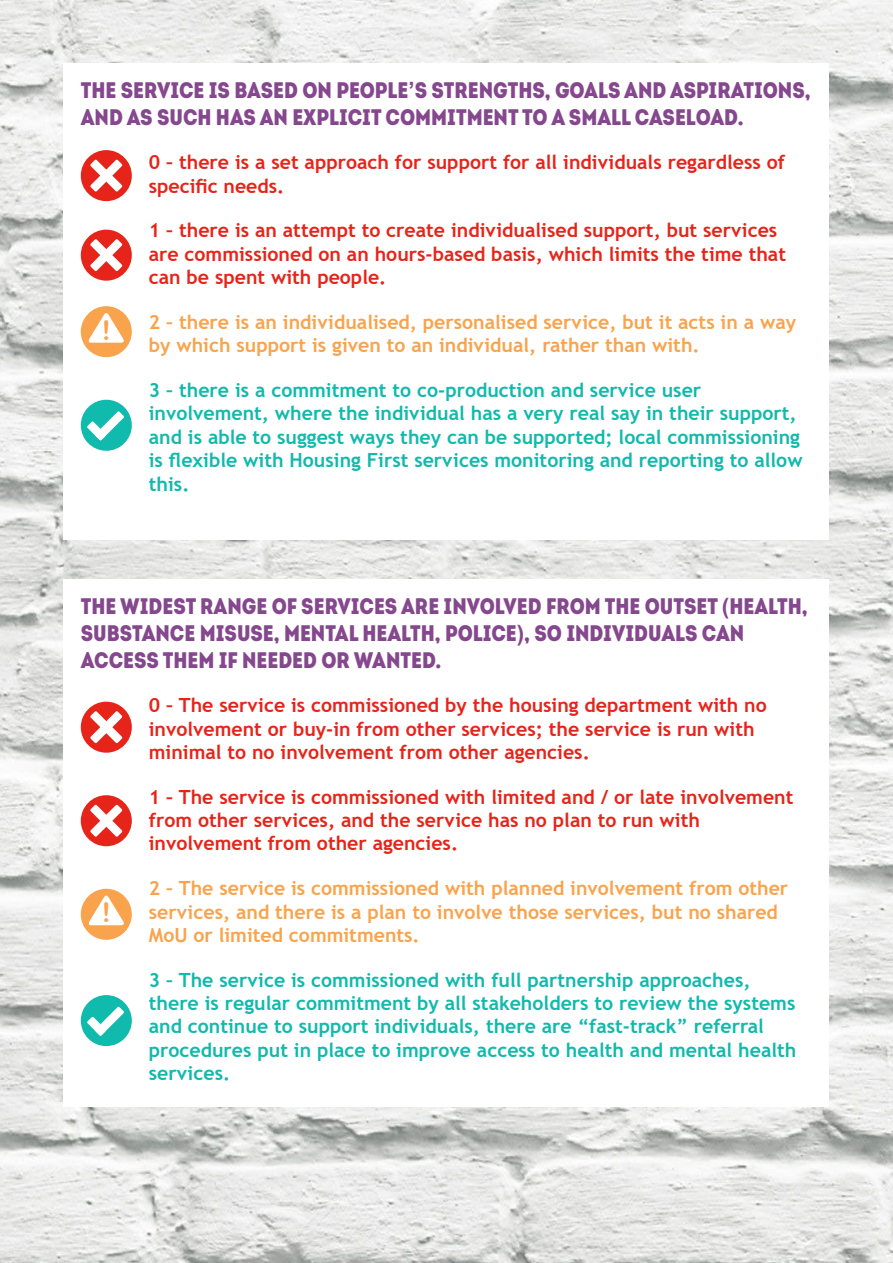
<style>
.page{position:relative;width:893px;height:1263px;background:#fff}
.page>*{position:absolute;margin:0;border:0;box-sizing:border-box;transform-origin:0 0}
.t1{font:27px "Arial Rounded MT Bold";color:#f9a34c}
.t2{font:22.5px/27px "Intro Cond Black Free";color:#85478d}
.t3{font:700 19.5px/23.4px "Trebuchet MS";color:#e72419}
.t4{font:700 19.5px/23.4px "Trebuchet MS";color:#10baac}
.t5{font:700 19.5px/23.4px "Trebuchet MS";color:#f9a34c}
.s1{font-family:"Arial";font-weight:700}
</style>
<div class="page">
<img style="left:0;top:0;width:893px;height:1263px">
<div style="left:64px;top:64px;width:765px;height:476px;background:#fff"></div>
<div style="left:64px;top:580px;width:765px;height:527px;background:#fff"></div>
<div style="left:81px;top:400px;width:51px;height:51px;background:#10baac;border-radius:50%"></div>
<svg style="left:87px;top:411px;width:37px;height:30px"></svg>
<div style="left:81px;top:230px;width:51px;height:51px;background:#e72419;border-radius:50%"></div>
<svg style="left:90px;top:239px;width:33px;height:32px"></svg>
<div style="left:81px;top:306px;width:51px;height:51px;background:#f9a34c;border-radius:50%"></div>
<svg style="left:87px;top:311px;width:39px;height:32px"></svg>
<div style="left:81px;top:150px;width:51px;height:51px;background:#e72419;border-radius:50%"></div>
<svg style="left:90px;top:159px;width:33px;height:33px"></svg>
<div style="left:81px;top:995px;width:51px;height:51px;background:#10baac;border-radius:50%"></div>
<svg style="left:87px;top:1006px;width:37px;height:30px"></svg>
<div style="left:81px;top:795px;width:51px;height:51px;background:#e72419;border-radius:50%"></div>
<svg style="left:90px;top:804px;width:33px;height:33px"></svg>
<div style="left:81px;top:889px;width:51px;height:51px;background:#f9a34c;border-radius:50%"></div>
<svg style="left:87px;top:893px;width:39px;height:32px"></svg>
<div style="left:81px;top:702px;width:51px;height:51px;background:#e72419;border-radius:50%"></div>
<svg style="left:90px;top:711px;width:33px;height:33px"></svg>
<p class="t2" style="left:81px;top:76px;width:731px">THE SERVICE IS BASED ON PEOPLE<span class="s1">’</span>S STRENGTHS, GOALS AND ASPIRATIONS,<br>AND AS SUCH HAS AN EXPLICIT COMMITMENT TO A SMALL CASELOAD.</p>
<p class="t3" style="left:149px;top:151px;width:638px">0 – there is a set approach for support for all individuals regardless of specific needs.</p>
<p class="t3" style="left:149px;top:219px;width:639px">1 – there is an attempt to create individualised support, but services are commissioned on an hours-based basis, which limits the time that can be spent with people.</p>
<p class="t5" style="left:149px;top:310px;width:649px">2 – there is an individualised, personalised service, but it acts in a way by which support is given to an individual, rather than with.</p>
<p class="t4" style="left:149px;top:378px;width:655px">3 – there is a commitment to co-production and service user involvement, where the individual has a very real say in their support, and is able to suggest ways they can be supported; local commissioning is flexible with Housing First services monitoring and reporting to allow this.</p>
<h1 class="t1" style="left:102px;top:314px;width:10px">!</h1>
<p class="t2" style="left:81px;top:591px;width:728px">THE WIDEST RANGE OF SERVICES ARE INVOLVED FROM THE OUTSET <span class="s1">(</span>HEALTH,<br>SUBSTANCE MISUSE, MENTAL HEALTH, POLICE<span class="s1">)</span>, SO INDIVIDUALS CAN<br>ACCESS THEM IF NEEDED OR WANTED.</p>
<p class="t3" style="left:149px;top:693px;width:619px">0 – The service is commissioned by the housing department with no involvement or buy-in from other services; the service is run with minimal to no involvement from other agencies.</p>
<p class="t3" style="left:149px;top:785px;width:646px">1 – The service is commissioned with limited and / or late involvement from other services, and the service has no plan to run with involvement from other agencies.</p>
<p class="t5" style="left:149px;top:876px;width:641px">2 – The service is commissioned with planned involvement from other services, and there is a plan to involve those services, but no shared<br>MoU or limited commitments.</p>
<p class="t4" style="left:149px;top:968px;width:649px">3 – The service is commissioned with full partnership approaches, there is regular commitment by all stakeholders to review the systems and continue to support individuals, there are “fast-track” referral procedures put in place to improve access to health and mental health services.</p>
<h1 class="t1" style="left:102px;top:897px;width:10px">!</h1>
</div>
